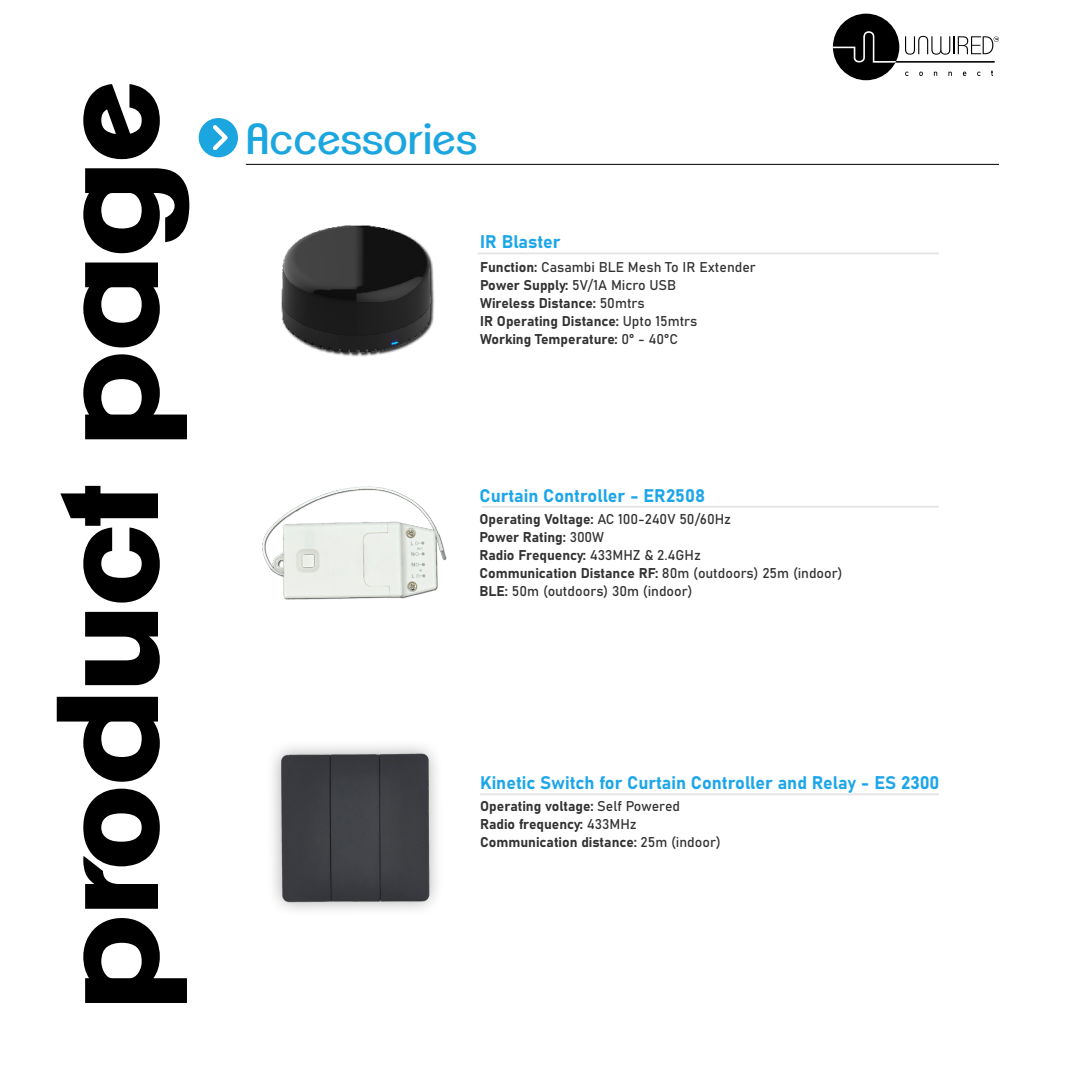
<style>
.page{position:relative;width:1072px;height:1072px;background:#fff}
.page>*{position:absolute;margin:0;border:0;box-sizing:border-box;transform-origin:0 0}
.t1{font:800 140.6px "Clemente P Dao";letter-spacing:-.025em;color:#000}
.t2{font:42px "Clemente P Dai";color:#1ca6df}
.t3{font:18px "Bahnschrift";color:#1ca6e9}
.t4{font:14px "Bahnschrift";color:#333}
</style>
<div class="page">
<hr style="left:246px;top:164px;width:753px;height:1px;background:#000">
<svg style="left:199px;top:118px;width:39px;height:39px"></svg>
<hr style="left:478px;top:252px;width:461px;height:2px;background:#e6e6e6">
<img style="left:282px;top:225px;width:152px;height:131px">
<hr style="left:482px;top:506px;width:457px;height:2px;background:#e6e6e6">
<img style="left:263px;top:487px;width:183px;height:112px">
<hr style="left:480px;top:793px;width:459px;height:2px;background:#e6e6e6">
<div style="left:265px;top:738px;width:180px;height:180px;background:#000;opacity:.35"></div>
<img style="left:275px;top:747px;width:162px;height:158px">
<div style="left:833px;top:14px;width:66px;height:66px;background:#000;border-radius:50%"></div>
<svg style="left:905px;top:72px;width:4px;height:4px"></svg>
<svg style="left:919px;top:72px;width:4px;height:4px"></svg>
<svg style="left:948px;top:72px;width:4px;height:4px"></svg>
<svg style="left:963px;top:72px;width:3px;height:4px"></svg>
<svg style="left:977px;top:72px;width:4px;height:4px"></svg>
<svg style="left:833px;top:31px;width:166px;height:32px"></svg>
<p class="t1" style="left:22px;top:1011px;width:933px;rotate:-90deg">product page</p>
<p class="t2" style="left:246px;top:114px;width:233px">Accessories</p>
<p class="t3" style="left:480px;top:228px;width:82px">IR Blaster</p>
<p class="t4" style="left:480px;top:257px;width:277px">Function: Casambi BLE Mesh To IR Extender</p>
<p class="t4" style="left:480px;top:275px;width:197px">Power Supply: 5V/1A Micro USB</p>
<p class="t4" style="left:480px;top:293px;width:166px">Wireless Distance: 50mtrs</p>
<p class="t4" style="left:480px;top:311px;width:219px">IR Operating Distance: Upto 15mtrs</p>
<p class="t4" style="left:480px;top:329px;width:199px">Working Temperature: 0° - 40°C</p>
<p class="t3" style="left:480px;top:482px;width:227px">Curtain Controller - ER2508</p>
<p class="t4" style="left:480px;top:508px;width:253px">Operating Voltage: AC 100-240V 50/60Hz</p>
<p class="t4" style="left:480px;top:526px;width:126px">Power Rating: 300W</p>
<p class="t4" style="left:480px;top:544px;width:223px">Radio Frequency: 433MHZ &amp; 2.4GHz</p>
<p class="t4" style="left:480px;top:562px;width:365px">Communication Distance RF: 80m (outdoors) 25m (indoor)</p>
<p class="t4" style="left:480px;top:580px;width:215px">BLE: 50m (outdoors) 30m (indoor)</p>
<p class="t3" style="left:480px;top:769px;width:461px">Kinetic Switch for Curtain Controller and Relay - ES 2300</p>
<p class="t4" style="left:480px;top:796px;width:201px">Operating voltage: Self Powered</p>
<p class="t4" style="left:480px;top:814px;width:158px">Radio frequency: 433MHz</p>
<p class="t4" style="left:480px;top:832px;width:242px">Communication distance: 25m (indoor)</p>
</div>
